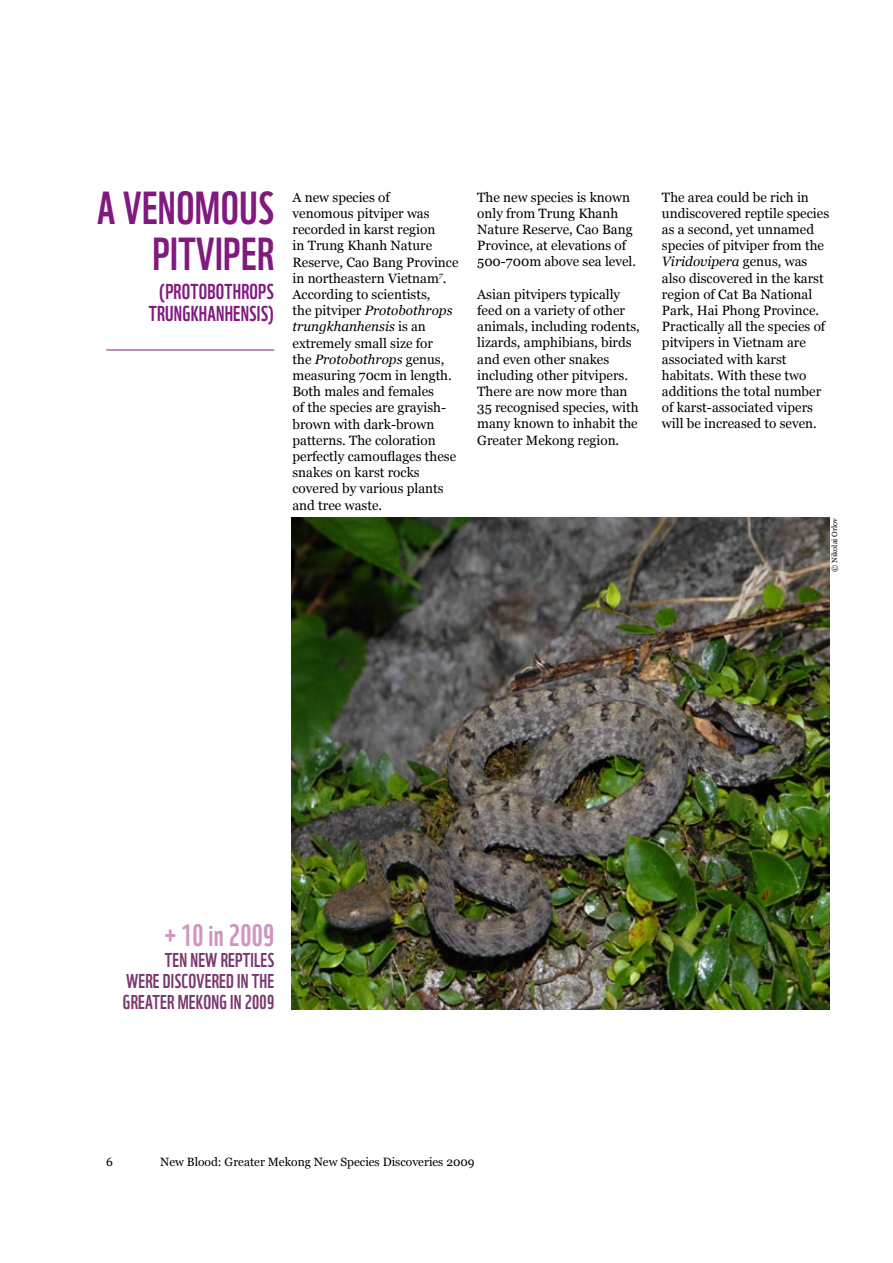
<style>
.page{position:relative;width:893px;height:1263px;background:#fff}
.page>*{position:absolute;margin:0;border:0;box-sizing:border-box;transform-origin:0 0}
.t1{font:45px/46.5px "WWF";letter-spacing:.01em;color:#81197f;text-align:right}
.t2{font:30px "WWF";letter-spacing:.01em;color:#ce96be}
.t3{font:21px/22.5px "WWF";letter-spacing:.01em;color:#81197f;text-align:center}
.t4{font:19.5px/21px "WWF";letter-spacing:.01em;color:#7b376f;text-align:justify}
.t5{font:13.5px/16.2px "Georgia";color:#000}
.t6{font:12px "Georgia";color:#000}
.t7{font:7.5px "Georgia";letter-spacing:.005em;color:#000}
.s1{font-style:italic}
</style>
<div class="page">
<img style="left:292px;top:517px;width:537px;height:492px">
<hr style="left:106px;top:350px;width:168px;height:1px;background:#81197f">
<h1 class="t1" style="left:97px;top:180px;width:178px">A VENOMOUS<br>PITVIPER</h1>
<h3 class="t3" style="left:149px;top:278px;width:127px">(PROTOBOTHROPS<br>TRUNGKHANHENSIS)</h3>
<p class="t5" style="left:292px;top:189px;width:168px">A new species of<br>venomous pitviper was recorded in karst region<br>in Trung Khanh Nature<br>Reserve, Cao Bang Province in northeastern Vietnam<sup>7</sup>.<br>According to scientists,<br>the pitviper <span class="s1">Protobothrops trungkhanhensis</span> is an extremely small size for<br>the <span class="s1">Protobothrops</span> genus, measuring 70cm in length.<br>Both males and females<br>of the species are grayish&shy;brown with dark-brown patterns. The coloration perfectly camouflages these snakes on karst rocks covered by various plants and tree waste.</p>
<p class="t5" style="left:477px;top:189px;width:160px">The new species is known only from Trung Khanh<br>Nature Reserve, Cao Bang<br>Province, at elevations of<br>500-700m above sea level.</p>
<p class="t5" style="left:477px;top:286px;width:164px">Asian pitvipers typically feed on a variety of other animals, including rodents, lizards, amphibians, birds and even other snakes including other pitvipers.<br>There are now more than<br>35 recognised species, with many known to inhabit the<br>Greater Mekong region.</p>
<p class="t5" style="left:662px;top:189px;width:169px">The area could be rich in undiscovered reptile species as a second, yet unnamed species of pitviper from the<br><span class="s1">Viridovipera</span> genus, was also discovered in the karst region of Cat Ba National<br>Park, Hai Phong Province.<br>Practically all the species of pitvipers in Vietnam are associated with karst habitats. With these two additions the total number of karst-associated vipers will be increased to seven.</p>
<p class="t7" style="left:830px;top:572px;width:56px;rotate:-90deg">© Nikolai Orlov</p>
<h2 class="t2" style="left:165px;top:912px;width:111px">+ 10 in 2009</h2>
<h3 class="t4" style="left:123px;top:948px;width:153px;text-indent:42px">TEN NEW REPTILES WERE DISCOVERED IN THE GREATER MEKONG IN 2009</h3>
<p class="t6" style="left:106px;top:1154px;width:8px">6</p>
<p class="t6" style="left:160px;top:1154px;width:316px">New Blood: Greater Mekong New Species Discoveries 2009</p>
</div>
